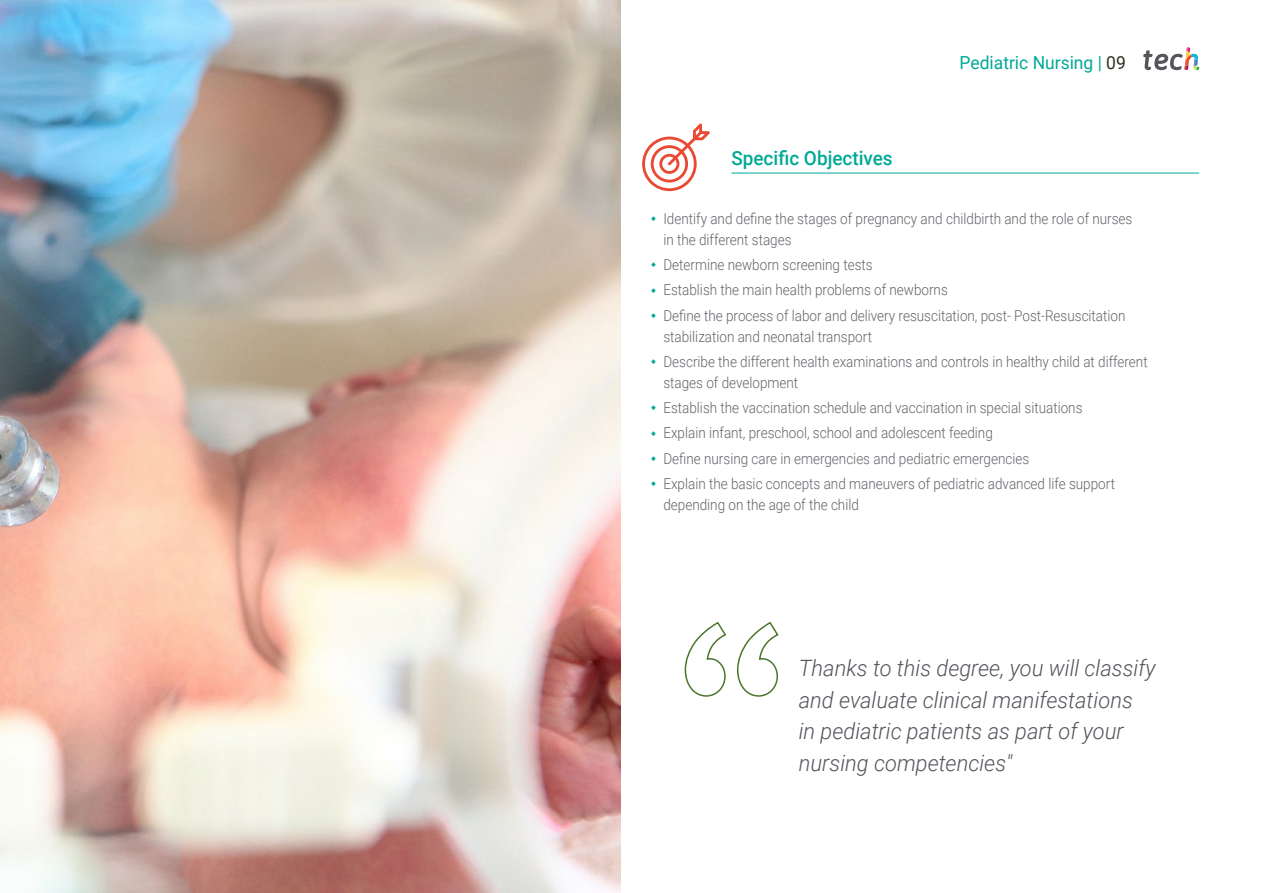
<style>
.page{position:relative;width:1263px;height:893px;background:#fff}
.page>*{position:absolute;margin:0;border:0;box-sizing:border-box;transform-origin:0 0}
.t1{font:italic 300 22.5px/31.5px "Roboto";color:#52555b}
.t2{font:500 19.5px "Roboto";color:#00a996}
.t3{font:18px "Roboto";color:#00a996}
.t4{font:300 15px/25.2px "Roboto";color:#61646a;scale:.9 1}
.s1{color:#312e20}
</style>
<div class="page">
<svg style="left:1143px;top:47px;width:56px;height:24px"></svg>
<hr style="left:731px;top:173px;width:468px;height:1px;background:#00aa97">
<svg style="left:642px;top:123px;width:68px;height:68px"></svg>
<svg style="left:684px;top:621px;width:95px;height:76px"></svg>
<img style="left:0;top:0;width:621px;height:893px">
<h2 class="t2" style="left:731px;top:144px;width:163px">Specific Objectives</h2>
<p class="t3" style="left:960px;top:50px;width:168px">Pediatric Nursing | <span class="s1">09</span></p>
<p class="t4" style="left:663px;top:208px;width:523px;line-height:21px">Identify and define the stages of pregnancy and childbirth and the role of nurses in the different stages</p>
<p class="t4" style="left:663px;top:252px;width:515px">Determine newborn screening tests<br>Establish the main health problems of newborns<br>Define the process of labor and delivery resuscitation, post- Post-Resuscitation</p>
<p class="t4" style="left:663px;top:323px;width:540px">stabilization and neonatal transport<br>Describe the different health examinations and controls in healthy child at different</p>
<p class="t4" style="left:663px;top:369px;width:503px">stages of development<br>Establish the vaccination schedule and vaccination in special situations Explain infant, preschool, school and adolescent feeding<br>Define nursing care in emergencies and pediatric emergencies<br>Explain the basic concepts and maneuvers of pediatric advanced life support</p>
<p class="t4" style="left:663px;top:491px;width:219px">depending on the age of the child</p>
<h1 class="t1" style="left:799px;top:652px;width:358px">Thanks to this degree, you will classify and evaluate clinical manifestations<br>in pediatric patients as part of your nursing competencies"</h1>
</div>
